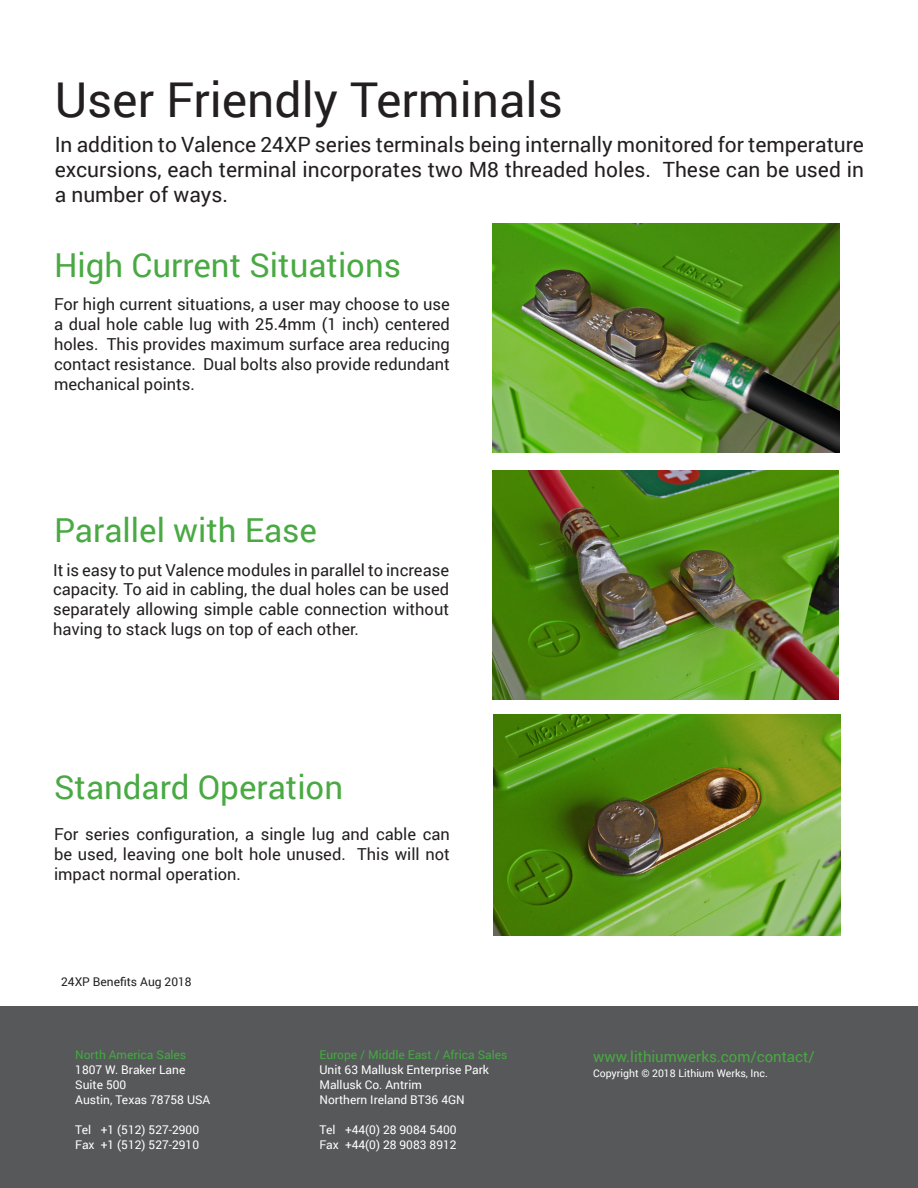
<style>
.page{position:relative;width:918px;height:1188px;background:#fff}
.page>*{position:absolute;margin:0;border:0;box-sizing:border-box;transform-origin:0 0}
.Header_1{font:48px "Roboto";color:#231f20}
.Header_2{font:33px "Roboto";color:#49a942}
.Paragraph_Style_1{font:21px/25.2px "Roboto";color:#231f20;text-align:justify}
.Paragraph_Style_1-2{font:16.5px/19.8px "Roboto";color:#231f20;text-align:justify}
.t1{font:15px "Roboto";color:#49a942}
.t2{font:12px "Roboto";color:#fff}
.t3{font:12px "Roboto";color:#44aa42}
.Paragraph_Style_1-3{font:12px "Roboto";color:#231f20}
.t4{font:10.5px "Roboto";color:#fff}
</style>
<div class="page">
<div style="left:0;top:1006px;width:918px;height:182px;background:#57585a"></div>
<img style="left:493px;top:224px;width:346px;height:229px">
<img style="left:492px;top:470px;width:347px;height:229px">
<img style="left:493px;top:715px;width:347px;height:221px">
<p class="Header_1" style="left:55px;top:66px;width:510px">User Friendly Terminals</p>
<p class="Paragraph_Style_1" style="left:55px;top:131px;width:811px">In addition to Valence 24XP series terminals being internally monitored for temperature excursions, each terminal incorporates two M8 threaded holes. These can be used in a number of ways.</p>
<p class="Header_2" style="left:54px;top:242px;width:349px">High Current Situations</p>
<p class="Paragraph_Style_1-2" style="left:54px;top:294px;width:398px">For high current situations, a user may choose to use a dual hole cable lug with 25.4mm (1 inch) centered holes. This provides maximum surface area reducing contact resistance. Dual bolts also provide redundant mechanical points.</p>
<p class="Header_2" style="left:54px;top:507px;width:265px">Parallel with Ease</p>
<p class="Paragraph_Style_1-2" style="left:53px;top:559px;width:398px">It is easy to put Valence modules in parallel to increase capacity. To aid in cabling, the dual holes can be used separately allowing simple cable connection without having to stack lugs on top of each other.</p>
<p class="Header_2" style="left:54px;top:764px;width:291px">Standard Operation</p>
<p class="Paragraph_Style_1-2" style="left:54px;top:824px;width:398px">For series configuration, a single lug and cable can be used, leaving one bolt hole unused. This will not impact normal operation.</p>
<p class="Paragraph_Style_1-3" style="left:61px;top:973px;width:132px">24XP Benefits Aug 2018</p>
<p class="t3" style="left:75px;top:1047px;width:112px">North America Sales</p>
<p class="t2" style="left:75px;top:1062px;width:112px">1807 W. Braker Lane</p>
<p class="t2" style="left:75px;top:1077px;width:53px">Suite 500</p>
<p class="t2" style="left:75px;top:1092px;width:137px">Austin, Texas 78758 USA</p>
<p class="t2" style="left:75px;top:1122px;width:125px">Tel +1 (512) 527-2900</p>
<p class="t2" style="left:75px;top:1137px;width:125px">Fax +1 (512) 527-2910</p>
<p class="t3" style="left:320px;top:1047px;width:189px">Europe / Middle East / Africa Sales</p>
<p class="t2" style="left:320px;top:1062px;width:171px">Unit 63 Mallusk Enterprise Park</p>
<p class="t2" style="left:320px;top:1077px;width:104px">Mallusk Co. Antrim</p>
<p class="t2" style="left:320px;top:1092px;width:147px">Northern Ireland BT36 4GN</p>
<p class="t2" style="left:320px;top:1122px;width:139px">Tel +44(0) 28 9084 5400</p>
<p class="t2" style="left:320px;top:1137px;width:139px">Fax +44(0) 28 9083 8912</p>
<p class="t1" style="left:593px;top:1047px;width:223px">www.lithiumwerks.com/contact/</p>
<p class="t4" style="left:593px;top:1066px;width:176px">Copyright © 2018 Lithium Werks, Inc.</p>
</div>
